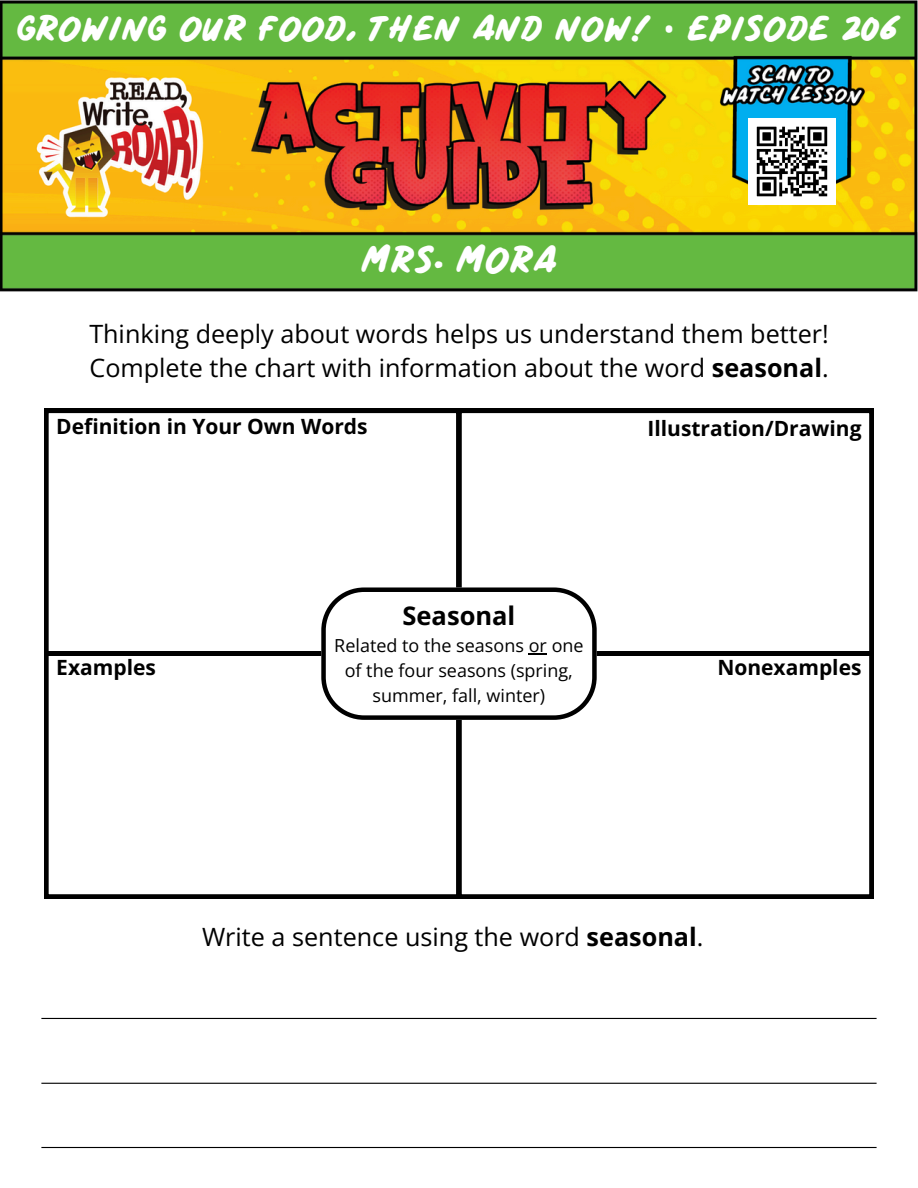
<style>
.page{position:relative;width:918px;height:1188px;background:#fff}
.page>*{position:absolute;margin:0;border:0;box-sizing:border-box;transform-origin:0 0}
.t1{font:31.5px "Comic Panels";color:#fff}
.t2{font:30px "Comic Panels";color:#fff}
.t3{font:700 25.5px "Open Sans";color:#000}
.t4{font:25.2px/34.8px "Open Sans";color:#000}
.t5{font:700 21px "Open Sans";color:#000}
.t6{font:18px/24.8px "Open Sans";color:#000;text-align:center}
.s1{font-family:"Noto Sans"}
.s2{font-weight:700}
</style>
<div class="page">
<img style="left:0;top:0;width:918px;height:292px">
<img style="left:709px;top:44px;width:167px;height:171px">
<svg style="left:460px;top:409px;width:414px;height:242px"></svg>
<svg style="left:44px;top:409px;width:416px;height:242px"></svg>
<svg style="left:44px;top:651px;width:413px;height:248px"></svg>
<svg style="left:457px;top:651px;width:417px;height:248px"></svg>
<svg style="left:321px;top:587px;width:276px;height:133px"></svg>
<hr style="left:41px;top:1147px;width:836px;height:1px;background:#000">
<hr style="left:41px;top:1083px;width:836px;height:1px;background:#000">
<hr style="left:41px;top:1018px;width:836px;height:1px;background:#000">
<img style="left:748px;top:118px;width:87px;height:87px">
<h2 class="t2" style="left:17px;top:13px;width:885px">GROWING OUR FOOD, THEN AND NOW! <span class="s1">•</span> EPISODE 206</h2>
<h3 class="t1" style="left:361px;top:243px;width:197px">MRS. MORA</h3>
<h3 class="t4" style="left:89px;top:315px;width:741px">Thinking deeply about words helps us understand them better!<br>Complete the chart with information about the word <span class="s2">seasonal</span>.</h3>
<p class="t5" style="left:56px;top:412px;width:313px">Definition in Your Own Words</p>
<p class="t5" style="left:647px;top:414px;width:216px">Illustration/Drawing</p>
<p class="t3" style="left:403px;top:598px;width:114px">Seasonal</p>
<p class="t6" style="left:334px;top:633px;width:251px">Related to the seasons or one of the four seasons (spring, summer, fall, winter)</p>
<h3 class="t5" style="left:56px;top:653px;width:101px">Examples</h3>
<h3 class="t5" style="left:717px;top:653px;width:146px">Nonexamples</h3>
<h2 class="t4" style="left:202px;top:919px;width:503px">Write a sentence using the word <span class="s2">seasonal</span>.</h2>
</div>
